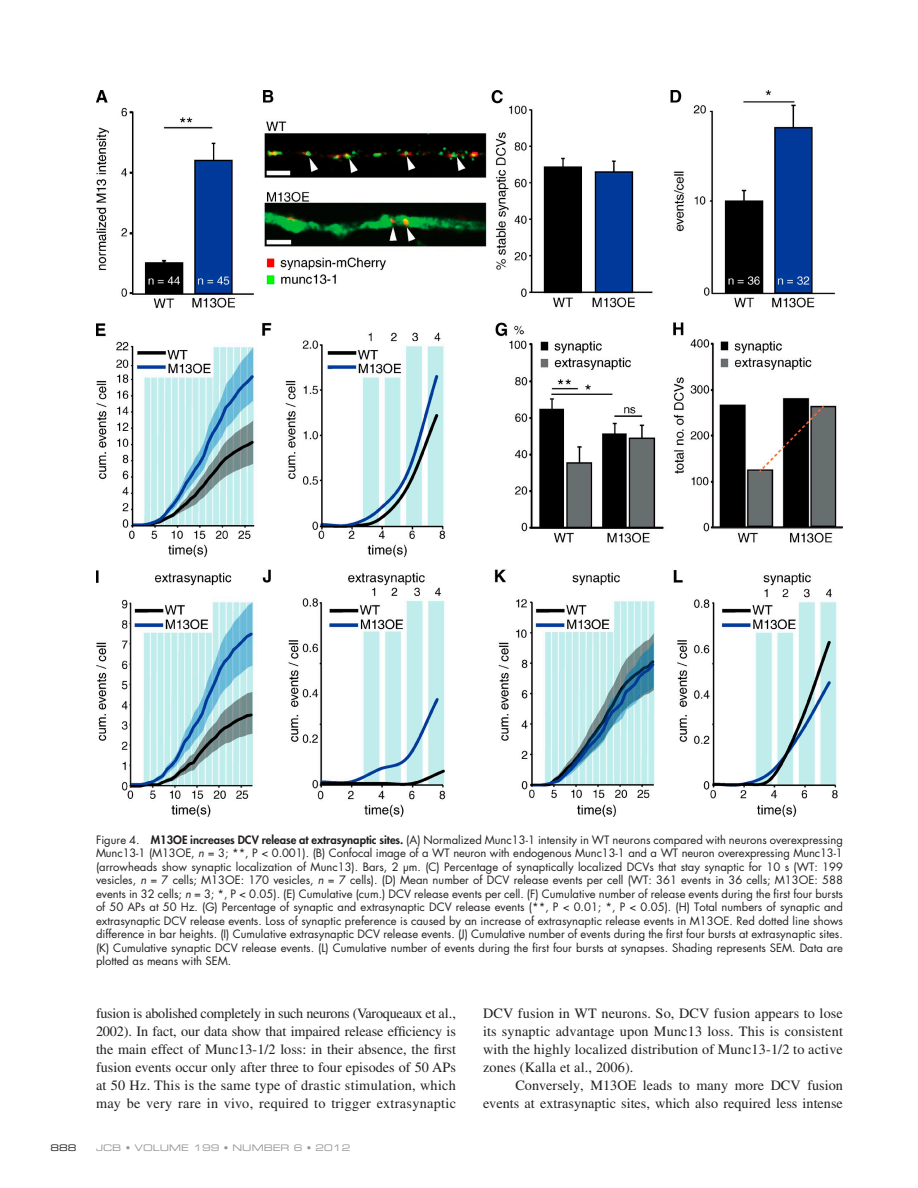
<style>
.page{position:relative;width:918px;height:1188px;background:#fff}
.page>*{position:absolute;margin:0;border:0;box-sizing:border-box;transform-origin:0 0}
.t1{font:14.25px/18px "Times LT Std";letter-spacing:.005em;color:#231f20;text-align:justify}
.t2{font:11.25px/13.5px "Futura Std";color:#231f20;text-align:justify}
.t3{font:9px "Eurostile LT Std Ex 2";color:#949698}
.t4{font:9px "Eurostile LT Std Ex 2";color:#231f20}
.s1{font-weight:800}
.s2{font-style:italic}
</style>
<div class="page">
<img style="left:96px;top:90px;width:747px;height:727px">
<p class="t2" style="left:96px;top:833px;width:749px">Figure 4. <span class="s1">M13OE increases DCV release at extrasynaptic sites.</span> (A) Normalized Munc13-1 intensity in WT neurons compared with neurons overexpressing Munc13-1 (M13OE, <span class="s2">n</span> = 3; **, P &lt; 0.001). (B) Confocal image of a WT neuron with endogenous Munc13-1 and a WT neuron overexpressing Munc13-1 (arrowheads show synaptic localization of Munc13). Bars, 2 µm. (C) Percentage of synaptically localized DCVs that stay synaptic for 10 s (WT: 199 vesicles, <span class="s2">n</span> = 7 cells; M13OE: 170 vesicles, <span class="s2">n</span> = 7 cells). (D) Mean number of DCV release events per cell (WT: 361 events in 36 cells; M13OE: 588 events in 32 cells; <span class="s2">n</span> = 3; *, P &lt; 0.05). (E) Cumulative (cum.) DCV release events per cell. (F) Cumulative number of release events during the first four bursts of 50 APs at 50 Hz. (G) Percentage of synaptic and extrasynaptic DCV release events (**, P &lt; 0.01; *, P &lt; 0.05). (H) Total numbers of synaptic and extrasynaptic DCV release events. Loss of synaptic preference is caused by an increase of extrasynaptic release events in M13OE. Red dotted line shows difference in bar heights. (I) Cumulative extrasynaptic DCV release events. (J) Cumulative number of events during the first four bursts at extrasynaptic sites. (K) Cumulative synaptic DCV release events. (L) Cumulative number of events during the first four bursts at synapses. Shading represents SEM. Data are plotted as means with SEM.</p>
<p class="t1" style="left:96px;top:1004px;width:362px">fusion is abolished completely in such neurons (Varoqueaux et al., 2002). In fact, our data show that impaired release efficiency is the main effect of Munc13-1/2 loss: in their absence, the first fusion events occur only after three to four episodes of 50 APs at 50 Hz. This is the same type of drastic stimulation, which may be very rare in vivo, required to trigger extrasynaptic</p>
<p class="t4" style="left:50px;top:1142px;width:28px">888</p>
<p class="t3" style="left:96px;top:1142px;width:256px">JCB • VOLUME 199 • NUMBER 6 • 2012</p>
<p class="t1" style="left:483px;top:1004px;width:362px">DCV fusion in WT neurons. So, DCV fusion appears to lose its synaptic advantage upon Munc13 loss. This is consistent with the highly localized distribution of Munc13-1/2 to active zones (Kalla et al., 2006).</p>
<p class="t1" style="left:483px;top:1076px;width:361px;text-align:right">Conversely, M13OE leads to many more DCV fusion events at extrasynaptic sites, which also required less intense</p>
</div>
